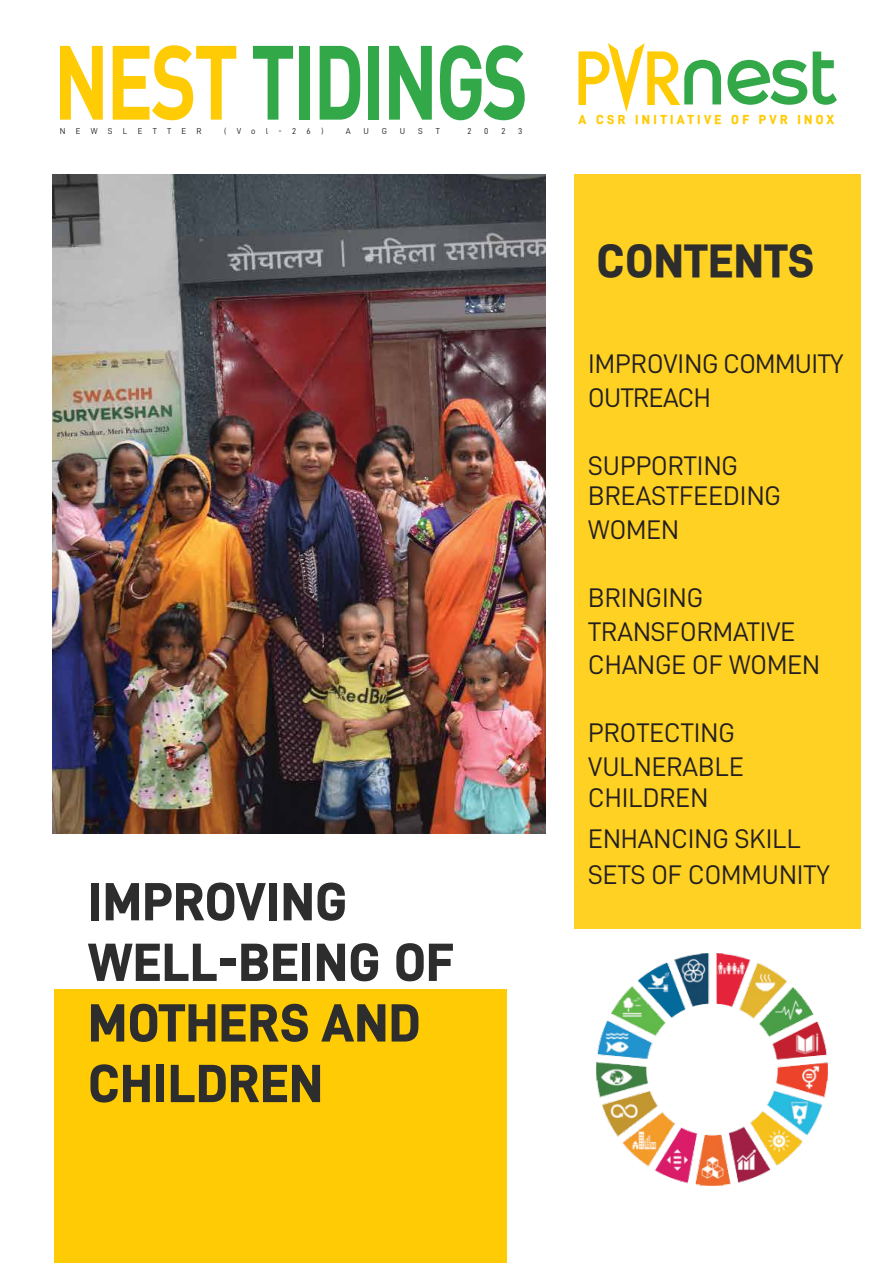
<style>
.page{position:relative;width:893px;height:1263px;background:#fff}
.page>*{position:absolute;margin:0;border:0;box-sizing:border-box;transform-origin:0 0}
.t1{font:700 103.65px "DIN Pro";letter-spacing:-.04em;color:#33a849;scale:.76 1}
.t2{font:52.5px/60.6px "D DIN PRO Heavy";letter-spacing:.02em;color:#2d2d2d}
.t3{font:46.5px "D DIN PRO Heavy";letter-spacing:.02em;color:#2d2d2d}
.t4{font:27px/33.6px "D DIN PRO Regular";color:#231f20}
.t5{font:27px/33.6px "D DIN PRO Regular";letter-spacing:-.02em;color:#231f20}
.t6{font:13.05px "D DIN PRO Heavy";letter-spacing:.26em;color:#ffcb05}
.t7{font:8.55px "D DIN PRO Regular";letter-spacing:1.2em;color:#231f20}
.s1{color:#ffcb05}
</style>
<div class="page">
<div style="left:55px;top:990px;width:452px;height:273px;background:#ffcb05"></div>
<div style="left:574px;top:175px;width:286px;height:754px;background:#ffd123"></div>
<svg style="left:578px;top:43px;width:259px;height:69px"></svg>
<img style="left:53px;top:175px;width:493px;height:658px">
<img style="left:596px;top:954px;width:232px;height:231px">
<h1 class="t1" style="left:53px;top:12px;width:626px"><span class="s1">NEST</span> TIDINGS</h1>
<p class="t7" style="left:60px;top:126px;width:143px">NEWSLETTER</p>
<p class="t7" style="left:224px;top:126px;width:101px">(Vol-26)</p>
<p class="t7" style="left:346px;top:126px;width:6px">A</p>
<p class="t7" style="left:364px;top:126px;width:7px">U</p>
<p class="t7" style="left:382px;top:126px;width:7px">G</p>
<p class="t7" style="left:400px;top:126px;width:7px">U</p>
<p class="t7" style="left:418px;top:126px;width:6px">S</p>
<p class="t7" style="left:436px;top:126px;width:6px">T</p>
<p class="t7" style="left:467px;top:126px;width:6px">2</p>
<p class="t7" style="left:484px;top:126px;width:6px">0</p>
<p class="t7" style="left:501px;top:126px;width:6px">2</p>
<p class="t7" style="left:518px;top:126px;width:6px">3</p>
<h2 class="t2" style="left:88px;top:870px;width:367px">IMPROVING<br>WELL-BEING OF<br>MOTHERS AND<br>CHILDREN</h2>
<p class="t6" style="left:578px;top:112px;width:257px">A CSR INITIATIVE OF PVR INOX</p>
<h3 class="t3" style="left:597px;top:235px;width:219px">CONTENTS</h3>
<p class="t5" style="left:588px;top:347px;width:257px">IMPROVING COMMUITY<br>OUTREACH</p>
<p class="t4" style="left:588px;top:450px;width:194px;line-height:30.6px">SUPPORTING<br>BREASTFEEDING</p>
<p class="t4" style="left:588px;top:512px;width:92px">WOMEN</p>
<p class="t4" style="left:588px;top:580px;width:233px">BRINGING<br>TRANSFORMATIVE<br>CHANGE OF WOMEN</p>
<p class="t4" style="left:588px;top:716px;width:157px">PROTECTING<br>VULNERABLE</p>
<p class="t4" style="left:588px;top:776px;width:214px;line-height:41.1px">CHILDREN<br>ENHANCING SKILL</p>
<p class="t4" style="left:588px;top:858px;width:243px">SETS OF COMMUNITY</p>
</div>
